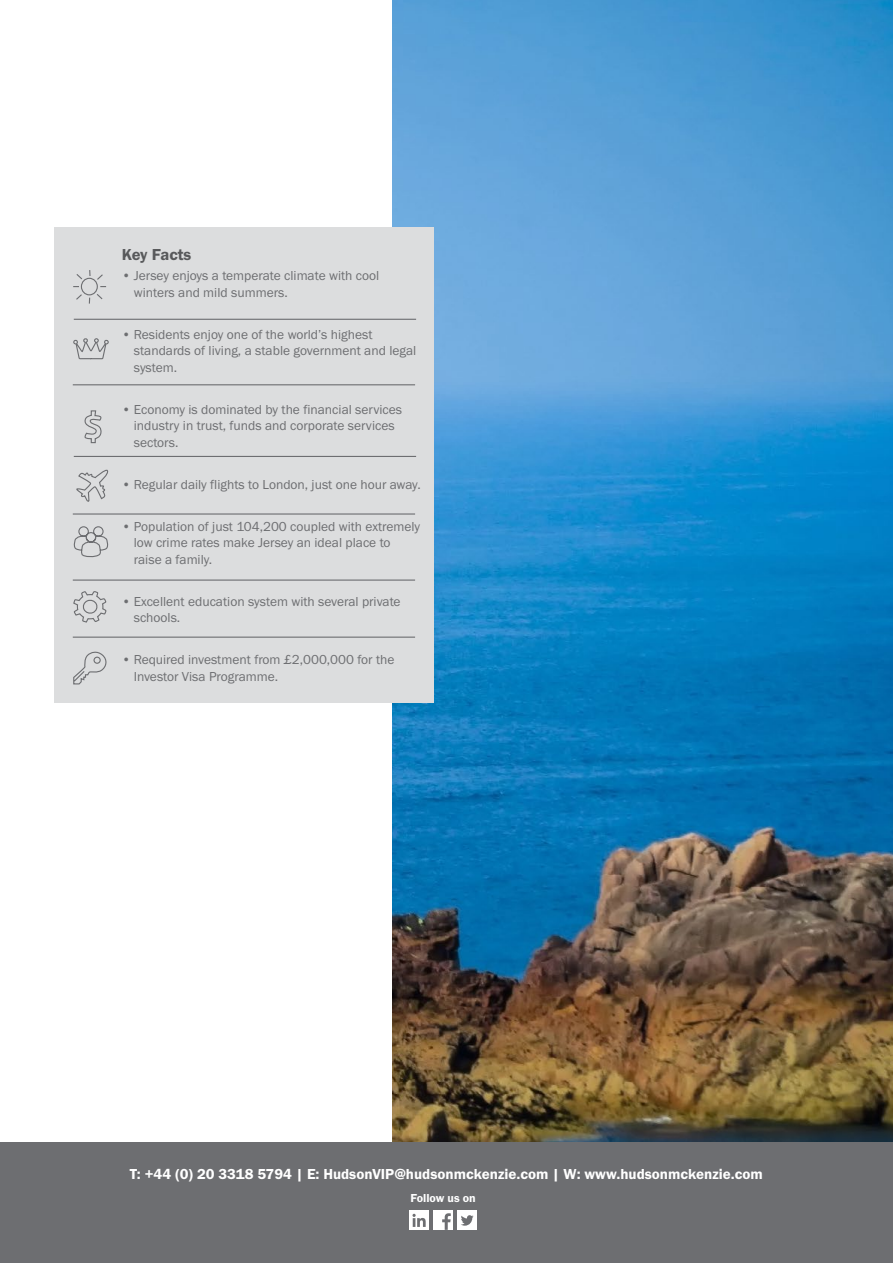
<style>
.page{position:relative;width:893px;height:1263px;background:#fff}
.page>*{position:absolute;margin:0;border:0;box-sizing:border-box;transform-origin:0 0}
.t1{font:600 16.5px "Franklin Gothic Itc T";letter-spacing:-.005em;color:#58595b}
.t2{font:600 15px "Franklin Gothic Itc T";color:#fff}
.t3{font:13.5px/16.5px "Franklin Gothic Itc T";color:#6d6e71}
.t4{font:600 12px "Franklin Gothic Itc T";color:#fff}
</style>
<div class="page">
<img style="left:393px;top:0;width:500px;height:1142px">
<div style="left:54px;top:227px;width:380px;height:476px;background:#dcddde"></div>
<svg style="left:73px;top:651px;width:34px;height:34px"></svg>
<svg style="left:73px;top:526px;width:36px;height:32px"></svg>
<svg style="left:73px;top:591px;width:34px;height:32px"></svg>
<svg style="left:72px;top:270px;width:38px;height:174px"></svg>
<svg style="left:76px;top:469px;width:33px;height:33px"></svg>
<div style="left:0;top:1142px;width:893px;height:121px;background:#6d6e71"></div>
<div style="left:433px;top:1211px;width:20px;height:19px;background:#fff"></div>
<svg style="left:442px;top:1213px;width:9px;height:17px"></svg>
<div style="left:409px;top:1211px;width:20px;height:19px;background:#fff"></div>
<svg style="left:412px;top:1214px;width:14px;height:13px"></svg>
<div style="left:457px;top:1211px;width:20px;height:19px;background:#fff"></div>
<svg style="left:461px;top:1215px;width:13px;height:11px"></svg>
<hr style="left:74px;top:319px;width:342px;height:1px;background:#6d6e71">
<hr style="left:73px;top:384px;width:342px;height:1px;background:#6d6e71">
<hr style="left:74px;top:456px;width:342px;height:1px;background:#6d6e71">
<hr style="left:73px;top:513px;width:342px;height:2px;background:#6d6e71">
<hr style="left:73px;top:579px;width:342px;height:2px;background:#6d6e71">
<hr style="left:73px;top:637px;width:342px;height:1px;background:#6d6e71">
<p class="t1" style="left:122px;top:244px;width:71px">Key Facts</p>
<p class="t3" style="left:134px;top:267px;width:247px;text-indent:-12px">• Jersey enjoys a temperate climate with cool winters and mild summers.</p>
<p class="t3" style="left:134px;top:326px;width:284px;text-indent:-12px">• Residents enjoy one of the world’s highest standards of living, a stable government and legal system.</p>
<p class="t3" style="left:134px;top:401px;width:270px;text-indent:-12px">• Economy is dominated by the financial services industry in trust, funds and corporate services sectors.</p>
<p class="t3" style="left:122px;top:476px;width:300px">• Regular daily flights to London, just one hour away.</p>
<p class="t3" style="left:134px;top:518px;width:288px;text-indent:-12px">• Population of just 104,200 coupled with extremely low crime rates make Jersey an ideal place to raise a family.</p>
<p class="t3" style="left:134px;top:593px;width:268px;text-indent:-12px">• Excellent education system with several private schools.</p>
<p class="t3" style="left:134px;top:651px;width:262px;text-indent:-12px">• Required investment from £2,000,000 for the<br>Investor Visa Programme.</p>
<p class="t2" style="left:130px;top:1165px;width:635px">T: +44 (0) 20 3318 5794 | E: HudsonVIP@hudsonmckenzie.com | W: www.hudsonmckenzie.com</p>
<p class="t4" style="left:410px;top:1191px;width:67px">Follow us on</p>
</div>
